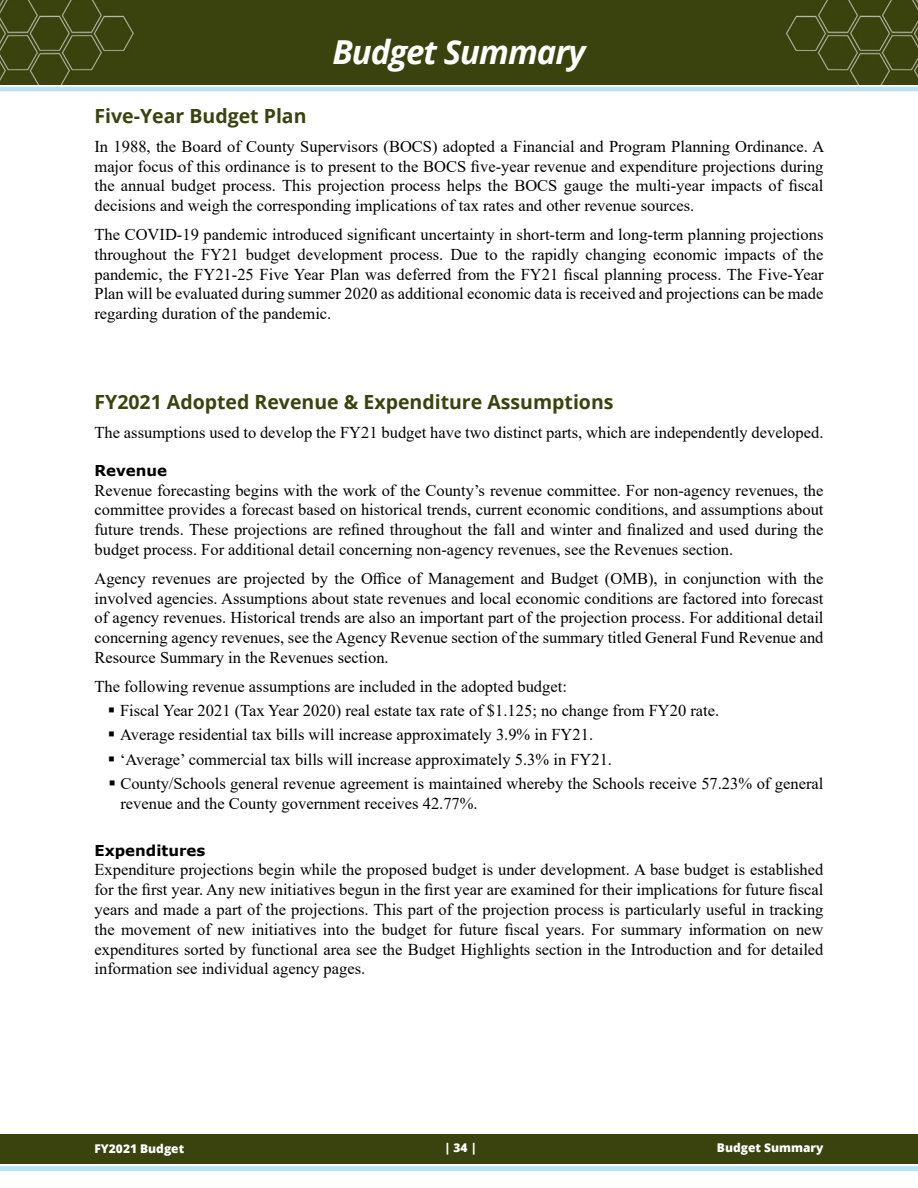
<style>
.page{position:relative;width:918px;height:1188px;background:#fff}
.page>*{position:absolute;margin:0;border:0;box-sizing:border-box;transform-origin:0 0}
.t1{font:italic 700 33px "Open Sans";letter-spacing:-.03em;color:#fff}
.t2{font:700 19.5px "Open Sans";color:#3a430e}
.t3{font:16.5px/19.8px "Times New Roman";color:#000;text-align:justify}
.t4{font:700 15px "Verdana";color:#000}
.t5{font:800 12px "Open Sans";color:#fff}
</style>
<div class="page">
<div style="left:0;top:0;width:918px;height:85px;background:#3a430e"></div>
<hr style="left:0;top:87px;width:918px;height:4px;background:#b8e4f3">
<hr style="left:0;top:1166px;width:918px;height:4px;background:#b8e4f3">
<div style="left:0;top:1134px;width:918px;height:30px;background:#3a430e"></div>
<h1 class="t1" style="left:332px;top:29px;width:255px">Budget Summary</h1>
<p class="t2" style="left:94px;top:102px;width:214px">Five-Year Budget Plan</p>
<p class="t3" style="left:94px;top:136px;width:731px">In 1988, the Board of County Supervisors (BOCS) adopted a Financial and Program Planning Ordinance. A major focus of this ordinance is to present to the BOCS five-year revenue and expenditure projections during the annual budget process. This projection process helps the BOCS gauge the multi-year impacts of fiscal decisions and weigh the corresponding implications of tax rates and other revenue sources.</p>
<p class="t3" style="left:94px;top:224px;width:731px">The COVID-19 pandemic introduced significant uncertainty in short-term and long-term planning projections throughout the FY21 budget development process. Due to the rapidly changing economic impacts of the pandemic, the FY21-25 Five Year Plan was deferred from the FY21 fiscal planning process. The Five-Year Plan will be evaluated during summer 2020 as additional economic data is received and projections can be made regarding duration of the pandemic.</p>
<p class="t2" style="left:94px;top:388px;width:521px">FY2021 Adopted Revenue &amp; Expenditure Assumptions</p>
<p class="t3" style="left:94px;top:422px;width:731px">The assumptions used to develop the FY21 budget have two distinct parts, which are independently developed.</p>
<p class="t4" style="left:94px;top:460px;width:74px">Revenue</p>
<p class="t3" style="left:94px;top:480px;width:731px">Revenue forecasting begins with the work of the County’s revenue committee. For non-agency revenues, the committee provides a forecast based on historical trends, current economic conditions, and assumptions about future trends. These projections are refined throughout the fall and winter and finalized and used during the budget process. For additional detail concerning non-agency revenues, see the Revenues section.</p>
<p class="t3" style="left:94px;top:568px;width:731px">Agency revenues are projected by the Office of Management and Budget (OMB), in conjunction with the involved agencies. Assumptions about state revenues and local economic conditions are factored into forecast of agency revenues. Historical trends are also an important part of the projection process. For additional detail concerning agency revenues, see the Agency Revenue section of the summary titled General Fund Revenue and Resource Summary in the Revenues section.</p>
<p class="t3" style="left:94px;top:676px;width:474px">The following revenue assumptions are included in the adopted budget:</p>
<p class="t3" style="left:108px;top:700px;width:613px">▪ Fiscal Year 2021 (Tax Year 2020) real estate tax rate of $1.125; no change from FY20 rate.</p>
<p class="t3" style="left:108px;top:724px;width:487px">▪ Average residential tax bills will increase approximately 3.9% in FY21.</p>
<p class="t3" style="left:108px;top:749px;width:506px">▪ ‘Average’ commercial tax bills will increase approximately 5.3% in FY21.</p>
<p class="t3" style="left:120px;top:773px;width:705px;text-indent:-12px">▪ County/Schools general revenue agreement is maintained whereby the Schools receive 57.23% of general revenue and the County government receives 42.77%.</p>
<p class="t4" style="left:94px;top:839px;width:112px">Expenditures</p>
<p class="t3" style="left:94px;top:859px;width:731px">Expenditure projections begin while the proposed budget is under development. A base budget is established for the first year. Any new initiatives begun in the first year are examined for their implications for future fiscal years and made a part of the projections. This part of the projection process is particularly useful in tracking the movement of new initiatives into the budget for future fiscal years. For summary information on new expenditures sorted by functional area see the Budget Highlights section in the Introduction and for detailed information see individual agency pages.</p>
<p class="t5" style="left:94px;top:1140px;width:91px">FY2021 Budget</p>
<p class="t5" style="left:444px;top:1139px;width:34px">| 34 |</p>
<p class="t5" style="left:717px;top:1138px;width:108px">Budget Summary</p>
</div>
